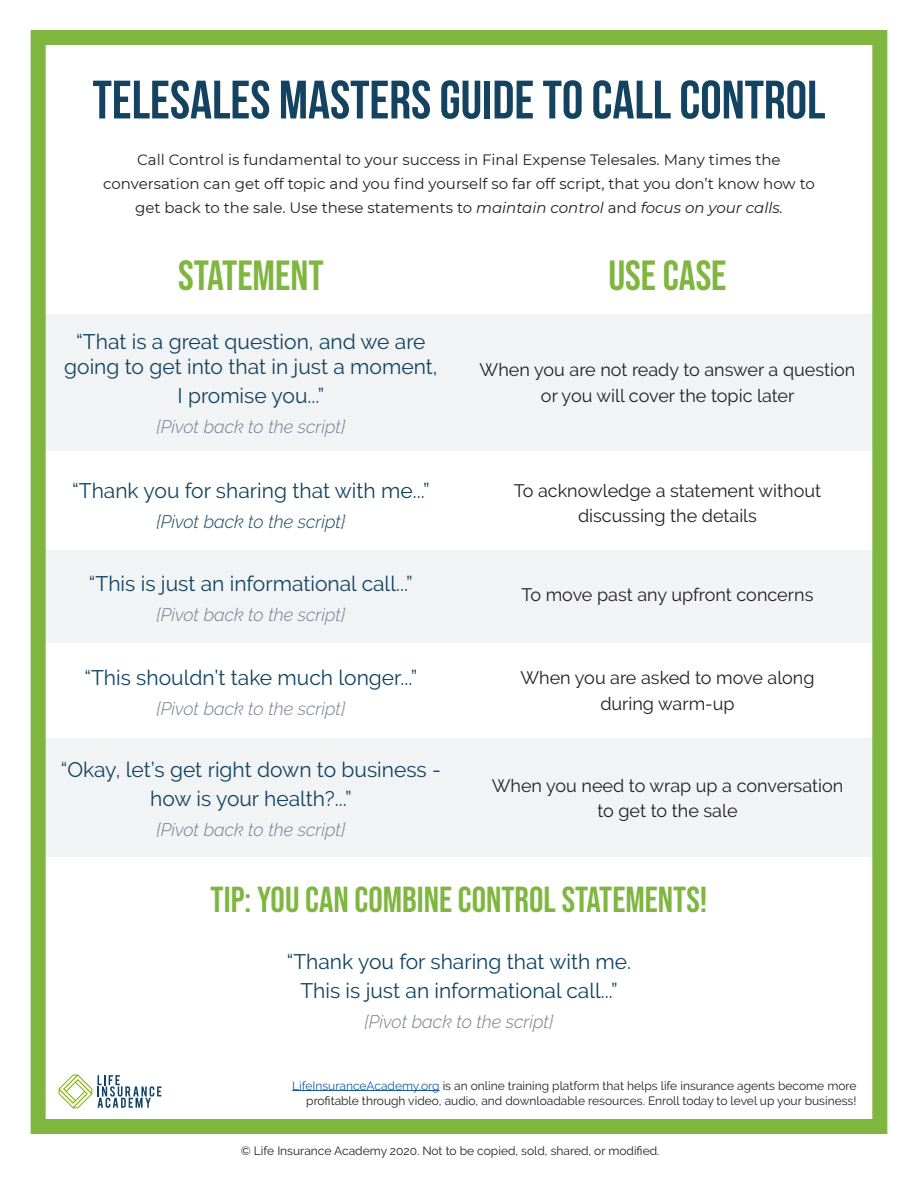
<style>
.page{position:relative;width:918px;height:1188px;background:#fff}
.page>*{position:absolute;margin:0;border:0;box-sizing:border-box;transform-origin:0 0}
.t1{font:700 54px "Bebas Neue";color:#134361}
.t2{font:42px "Bebas Neue";color:#7fb640}
.t3{font:36px "Bebas Neue";color:#7fb640}
.t4{font:21px/28.8px "Raleway";color:#104361;text-align:center}
.t5{font:21px "Raleway";color:#114361}
.t6{font:18px/25.5px "Raleway";color:#231f20;text-align:center}
.t7{font:italic 300 18px "Raleway";color:#747b8c}
.t8{font:italic 300 18px "Raleway";color:#114361}
.t9{font:15px/24px "Montserrat";color:#231f20;text-align:center}
.t10{font:12px/15px "Raleway";color:#231f20;text-align:right}
.s1{font-style:italic}
.s2{color:#175d9e}
</style>
<div class="page">
<div style="left:40px;top:315px;width:838px;height:136px;background:#f2f3f4"></div>
<div style="left:40px;top:551px;width:838px;height:92px;background:#f2f3f4"></div>
<div style="left:40px;top:738px;width:838px;height:119px;background:#f2f3f4"></div>
<hr style="left:292px;top:1090px;width:148px;height:1px;background:#175d9e">
<div style="left:31px;top:30px;width:856px;height:1104px;border:15px solid #7fb640"></div>
<svg style="left:59px;top:1075px;width:33px;height:33px"></svg>
<svg style="left:98px;top:1075px;width:63px;height:33px"></svg>
<p class="t1" style="left:93px;top:70px;width:734px">TELESALES MASTERS GUIDE TO CALL CONTROL</p>
<p class="t9" style="left:103px;top:147px;width:713px">Call Control is fundamental to your success in Final Expense Telesales. Many times the conversation can get off topic and you find yourself so far off script, that you don’t know how to get back to the sale. Use these statements to <span class="s1">maintain control</span> and <span class="s1">focus on your calls.</span></p>
<p class="t2" style="left:178px;top:251px;width:147px">STATEMENT</p>
<p class="t4" style="left:64px;top:329px;width:375px;line-height:25.2px">“That is a great question, and we are going to get into that in just a moment,</p>
<p class="t4" style="left:178px;top:381px;width:148px">I promise you...”</p>
<p class="t7" style="left:156px;top:416px;width:190px">{Pivot back to the script}</p>
<p class="t5" style="left:72px;top:478px;width:359px">“Thank you for sharing that with me...”</p>
<p class="t8" style="left:156px;top:511px;width:190px">{Pivot back to the script}</p>
<p class="t4" style="left:89px;top:570px;width:325px">“This is just an informational call...”</p>
<p class="t7" style="left:156px;top:605px;width:190px">{Pivot back to the script}</p>
<p class="t4" style="left:84px;top:663px;width:335px">“This shouldn’t take much longer...”</p>
<p class="t7" style="left:156px;top:698px;width:190px">{Pivot back to the script}</p>
<p class="t4" style="left:61px;top:755px;width:382px">“Okay, let’s get right down to business - how is your health?...”</p>
<p class="t7" style="left:156px;top:819px;width:190px">{Pivot back to the script}</p>
<p class="t2" style="left:608px;top:251px;width:120px">USE CASE</p>
<p class="t6" style="left:480px;top:357px;width:377px">When you are not ready to answer a question or you will cover the topic later</p>
<p class="t6" style="left:514px;top:478px;width:309px">To acknowledge a statement without discussing the details</p>
<p class="t6" style="left:522px;top:581px;width:293px">To move past any upfront concerns</p>
<p class="t6" style="left:520px;top:665px;width:296px">When you are asked to move along during warm-up</p>
<p class="t6" style="left:492px;top:773px;width:353px">When you need to wrap up a conversation to get to the sale</p>
<p class="t3" style="left:211px;top:879px;width:498px">TIP: YOU CAN COMBINE CONTROL STATEMENTS!</p>
<p class="t4" style="left:287px;top:947px;width:346px">“Thank you for sharing that with me.<br>This is just an informational call...”</p>
<p class="t7" style="left:365px;top:1011px;width:190px">{Pivot back to the script}</p>
<p class="t10" style="left:292px;top:1078px;width:566px"><span class="s2">LifeInsuranceAcademy.org</span> is an online training platform that helps life insurance agents become more profitable through video, audio, and downloadable resources. Enroll today to level up your business!</p>
<p class="t10" style="left:241px;top:1143px;width:420px">© Life Insurance Academy 2020. Not to be copied, sold, shared, or modified.</p>
</div>
